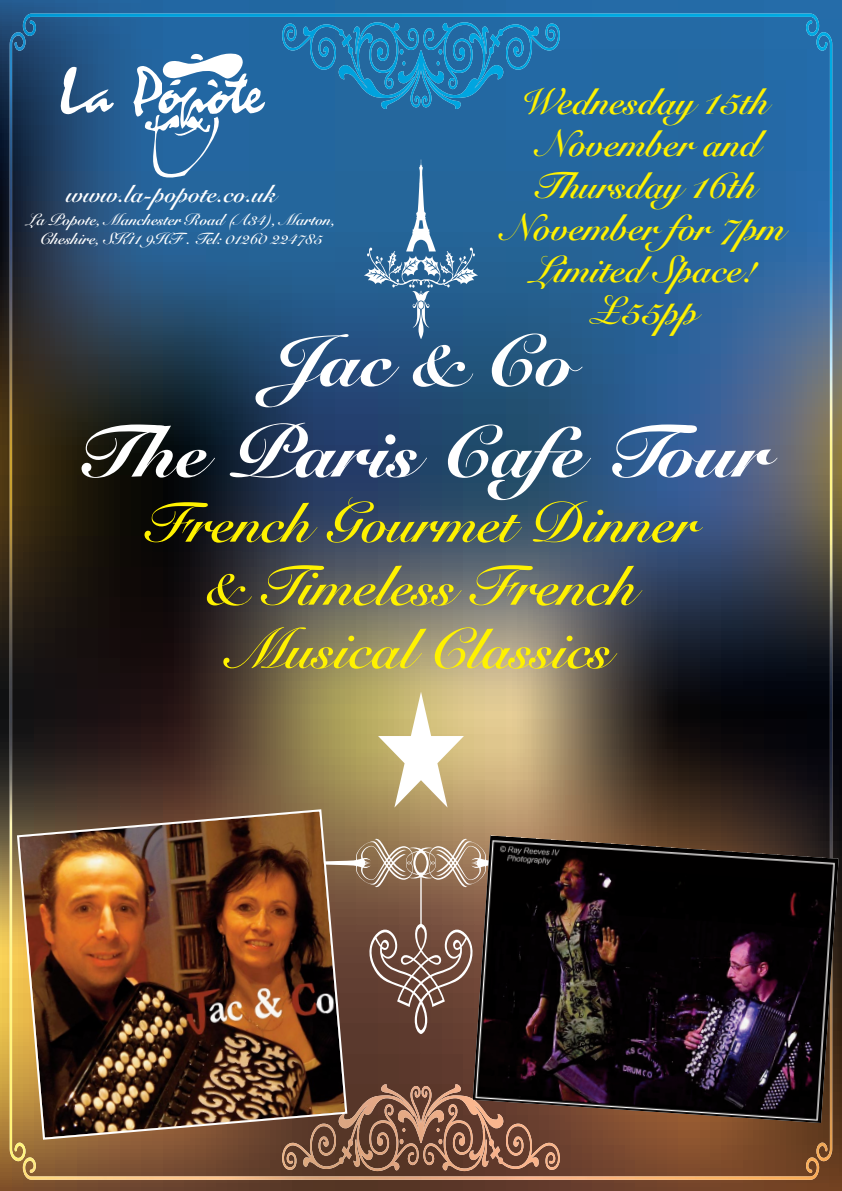
<style>
.page{position:relative;width:842px;height:1191px;background:#fff}
.page>*{position:absolute;margin:0;border:0;box-sizing:border-box;transform-origin:0 0}
.t1{font:900 72.3px/91px "Snell Roundhand";color:#fff;text-align:center}
.t2{font:700 56px/63px "Snell Roundhand";color:#fff200;text-align:center}
.t3{font:700 37px/42px "Snell Roundhand";color:#fff200;text-align:center}
.t4{font:700 24.6px "Snell Roundhand";color:#fff}
.t5{font:700 16px/19.2px "Snell Roundhand";color:#fff;text-align:center}
</style>
<div class="page">
<img style="left:0;top:0;width:842px;height:1191px">
<img style="left:23px;top:14px;width:796px;height:22px">
<img style="left:23px;top:1157px;width:796px;height:22px">
<img style="left:10px;top:32px;width:16px;height:1129px">
<img style="left:816px;top:32px;width:16px;height:1129px">
<img style="left:423px;top:22px;width:85px;height:76px">
<img style="left:381px;top:50px;width:80px;height:59px">
<svg style="left:400px;top:49px;width:3px;height:5px"></svg>
<svg style="left:402px;top:61px;width:3px;height:4px"></svg>
<img style="left:281px;top:22px;width:119px;height:76px">
<img style="left:281px;top:1095px;width:133px;height:76px">
<img style="left:381px;top:1084px;width:80px;height:59px">
<img style="left:423px;top:1095px;width:80px;height:76px">
<svg style="left:378px;top:691px;width:86px;height:116px"></svg>
<svg style="left:367px;top:923px;width:106px;height:111px;background:#7d5e52"></svg>
<hr style="left:420px;top:872px;width:2px;height:54px;background:#fff">
<svg style="left:348px;top:838px;width:125px;height:49px;background:#a78d73"></svg>
<svg style="left:364px;top:159px;width:114px;height:180px;background:#3b719f"></svg>
<svg style="left:61px;top:63px;width:53px;height:52px"></svg>
<svg style="left:133px;top:54px;width:132px;height:124px"></svg>
<img style="left:16px;top:808px;width:332px;height:332px">
<img style="left:473px;top:835px;width:366px;height:288px">
<h3 class="t3" style="left:504px;top:80px;width:282px">Wednesday 15th<br>November and<br>Thursday 16th<br>November for 7pm<br>Limited Space! £55pp</h3>
<h3 class="t4" style="left:67px;top:179px;width:211px">www.la-popote.co.uk</h3>
<p class="t5" style="left:28px;top:210px;width:309px">La Popote, Manchester Road (A34), Marton,<br>Cheshire, SK11 9HF . Tel: 01260 224785</p>
<h1 class="t1" style="left:73px;top:315px;width:698px">Jac &amp; Co<br>The Paris Cafe Tour</h1>
<h2 class="t2" style="left:145px;top:491px;width:553px">French Gourmet Dinner &amp; Timeless French<br>Musical Classics</h2>
</div>
